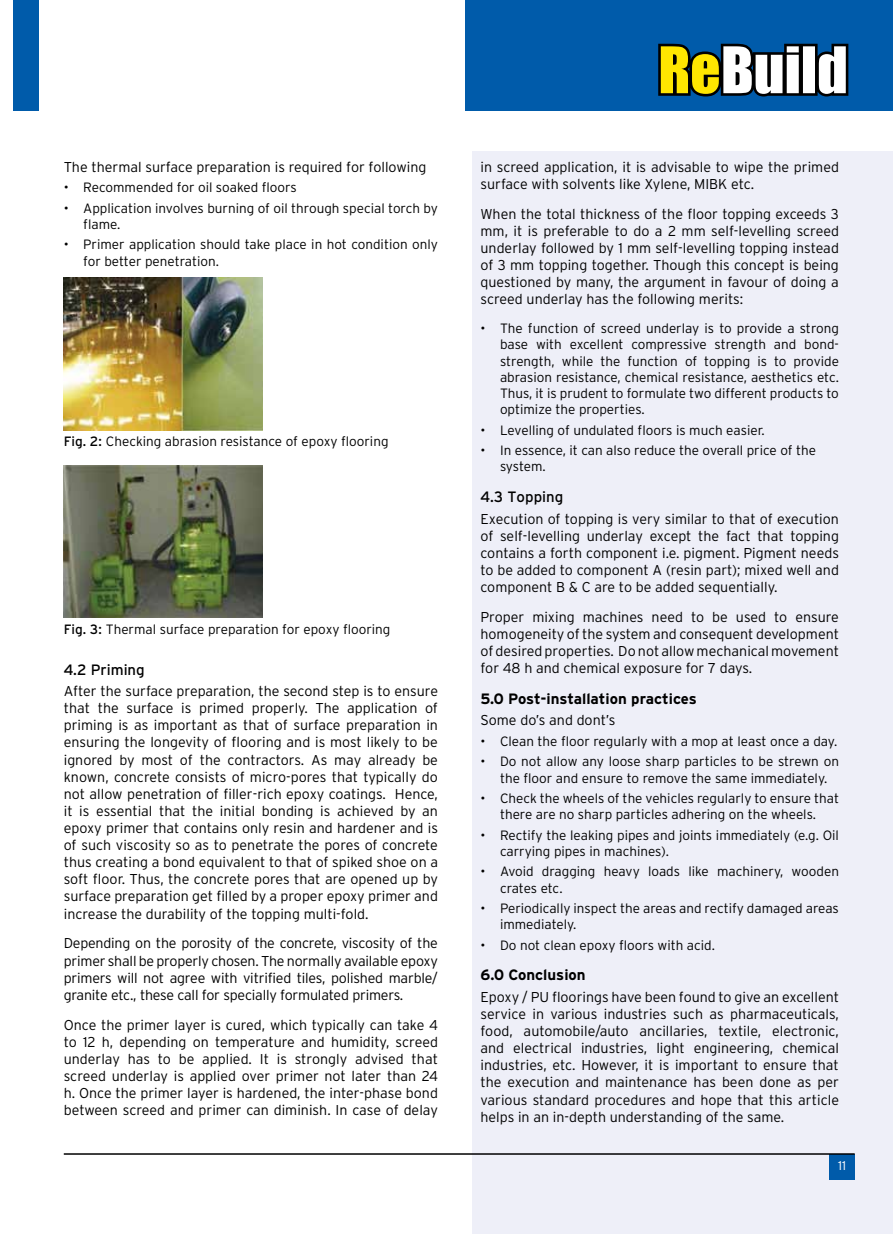
<style>
.page{position:relative;width:893px;height:1234px;background:#fff}
.page>*{position:absolute;margin:0;border:0;box-sizing:border-box;transform-origin:0 0}
.t1{font:700 15px "Interstate Plus";color:#000}
.t2{font:15px "Interstate Plus";color:#000}
.t3{font:300 14.25px/17.1px "Interstate Plus";color:#000;text-align:justify}
.t4{font:300 13.5px/16.2px "Interstate Plus";color:#000}
.t5{font:300 12.75px "Interstate Plus";color:#fff}
.s1{font-weight:400}
</style>
<div class="page">
<div style="left:13px;top:0;width:25px;height:111px;background:#005baa"></div>
<div style="left:466px;top:0;width:427px;height:111px;background:#005baa"></div>
<svg style="left:658px;top:44px;width:190px;height:52px;background:#9ea17b"></svg>
<div style="left:472px;top:152px;width:421px;height:1081px;background:#eeeff8"></div>
<div style="left:829px;top:1154px;width:26px;height:25px;background:#005baa"></div>
<hr style="left:64px;top:1152px;width:791px;height:2px;background:#000">
<img style="left:64px;top:277px;width:198px;height:153px">
<img style="left:64px;top:465px;width:198px;height:152px">
<p class="t3" style="left:64px;top:158px;width:364px">The thermal surface preparation is required for following</p>
<p class="t4" style="left:64px;top:179px;width:234px">• Recommended for oil soaked floors</p>
<p class="t4" style="left:83px;top:200px;width:356px;text-indent:-19px">• Application involves burning of oil through special torch by flame.</p>
<p class="t4" style="left:83px;top:236px;width:356px;text-indent:-19px">• Primer application should take place in hot condition only for better penetration.</p>
<p class="t4" style="left:64px;top:433px;width:326px"><span class="s1">Fig. 2:</span> Checking abrasion resistance of epoxy flooring</p>
<p class="t4" style="left:64px;top:621px;width:328px"><span class="s1">Fig. 3:</span> Thermal surface preparation for epoxy flooring</p>
<p class="t2" style="left:64px;top:661px;width:82px">4.2 Priming</p>
<p class="t3" style="left:64px;top:682px;width:376px">After the surface preparation, the second step is to ensure that the surface is primed properly. The application of priming is as important as that of surface preparation in ensuring the longevity of flooring and is most likely to be ignored by most of the contractors. As may already be known, concrete consists of micro-pores that typically do not allow penetration of filler-rich epoxy coatings. Hence, it is essential that the initial bonding is achieved by an epoxy primer that contains only resin and hardener and is of such viscosity so as to penetrate the pores of concrete thus creating a bond equivalent to that of spiked shoe on a soft floor. Thus, the concrete pores that are opened up by surface preparation get filled by a proper epoxy primer and increase the durability of the topping multi-fold.</p>
<p class="t3" style="left:64px;top:934px;width:376px">Depending on the porosity of the concrete, viscosity of the primer shall be properly chosen. The normally available epoxy primers will not agree with vitrified tiles, polished marble/ granite etc., these call for specially formulated primers.</p>
<p class="t3" style="left:64px;top:1015px;width:376px">Once the primer layer is cured, which typically can take 4 to 12 h, depending on temperature and humidity, screed underlay has to be applied. It is strongly advised that screed underlay is applied over primer not later than 24 h. Once the primer layer is hardened, the inter-phase bond between screed and primer can diminish. In case of delay</p>
<p class="t3" style="left:480px;top:158px;width:360px">in screed application, it is advisable to wipe the primed surface with solvents like Xylene, MIBK etc.</p>
<p class="t3" style="left:480px;top:205px;width:360px">When the total thickness of the floor topping exceeds 3 mm, it is preferable to do a 2 mm self-levelling screed underlay followed by 1 mm self-levelling topping instead of 3 mm topping together. Though this concept is being questioned by many, the argument in favour of doing a screed underlay has the following merits:</p>
<p class="t4" style="left:500px;top:320px;width:340px;text-align:justify;text-indent:-19px">• The function of screed underlay is to provide a strong base with excellent compressive strength and bond&shy;strength, while the function of topping is to provide abrasion resistance, chemical resistance, aesthetics etc.<br>Thus, it is prudent to formulate two different products to optimize the properties.</p>
<p class="t4" style="left:480px;top:421px;width:286px">• Levelling of undulated floors is much easier.</p>
<p class="t4" style="left:500px;top:442px;width:318px;text-indent:-19px">• In essence, it can also reduce the overall price of the system.</p>
<p class="t2" style="left:480px;top:488px;width:84px">4.3 Topping</p>
<p class="t3" style="left:480px;top:509px;width:360px">Execution of topping is very similar to that of execution of self-levelling underlay except the fact that topping contains a forth component i.e. pigment. Pigment needs to be added to component A (resin part); mixed well and component B &amp; C are to be added sequentially.</p>
<p class="t3" style="left:480px;top:608px;width:360px">Proper mixing machines need to be used to ensure homogeneity of the system and consequent development of desired properties. Do not allow mechanical movement for 48 h and chemical exposure for 7 days.</p>
<p class="t1" style="left:480px;top:690px;width:218px">5.0 Post-installation practices</p>
<p class="t3" style="left:480px;top:711px;width:136px">Some do’s and dont’s</p>
<p class="t4" style="left:480px;top:732px;width:358px">• Clean the floor regularly with a mop at least once a day.</p>
<p class="t4" style="left:480px;top:753px;width:360px;text-align:center">• Do not allow any loose sharp particles to be strewn on the floor and ensure to remove the same immediately.</p>
<p class="t4" style="left:480px;top:789px;width:360px;text-align:center">• Check the wheels of the vehicles regularly to ensure that there are no sharp particles adhering on the wheels.</p>
<p class="t4" style="left:500px;top:826px;width:340px;text-indent:-19px">• Rectify the leaking pipes and joints immediately (e.g. Oil carrying pipes in machines).</p>
<p class="t4" style="left:500px;top:863px;width:340px;text-indent:-19px">• Avoid dragging heavy loads like machinery, wooden crates etc.</p>
<p class="t4" style="left:500px;top:899px;width:340px;text-indent:-19px">• Periodically inspect the areas and rectify damaged areas immediately.</p>
<p class="t4" style="left:480px;top:936px;width:236px">• Do not clean epoxy floors with acid.</p>
<p class="t1" style="left:480px;top:966px;width:107px">6.0 Conclusion</p>
<p class="t3" style="left:480px;top:987px;width:360px">Epoxy / PU floorings have been found to give an excellent service in various industries such as pharmaceuticals, food, automobile/auto ancillaries, textile, electronic, and electrical industries, light engineering, chemical industries, etc. However, it is important to ensure that the execution and maintenance has been done as per various standard procedures and hope that this article helps in an in-depth understanding of the same.</p>
<p class="t5" style="left:838px;top:1157px;width:9px">11</p>
</div>
